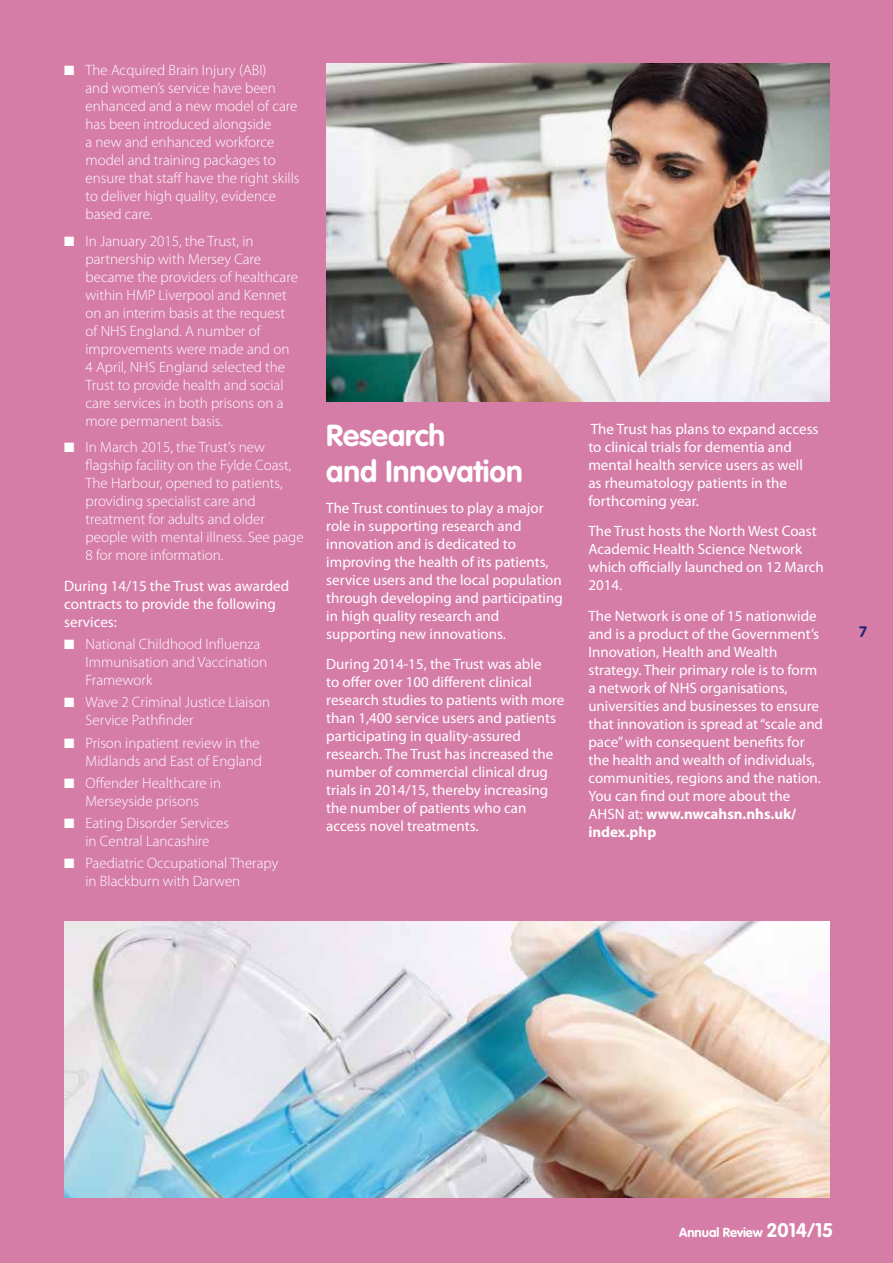
<style>
.page{position:relative;width:893px;height:1263px;background:#d67da7}
.page>*{position:absolute;margin:0;border:0;box-sizing:border-box;transform-origin:0 0}
.t1{font:700 30px/36px "VAG Rounded";color:#fff}
.t2{font:15px/18px "Myriad Pro";color:#fff}
.t3{font:300 15px/18px "Myriad Pro";color:#fff}
.t4{font:700 15px "VAG Rounded";color:#27257a}
.t5{font:700 12.9px "VAG Rounded";color:#fff}
.s1{font-weight:700}
.s2{font-size:19.5px}
</style>
<div class="page">
<img style="left:326px;top:64px;width:503px;height:337px">
<img style="left:64px;top:921px;width:765px;height:276px">
<p class="t3" style="left:85px;top:61px;width:215px;text-indent:-21px">■ The Acquired Brain Injury (ABI)<br>and women’s service have been enhanced and a new model of care has been introduced alongside<br>a new and enhanced workforce model and training packages to ensure that staff have the right skills to deliver high quality, evidence based care.</p>
<p class="t3" style="left:85px;top:232px;width:214px;text-indent:-21px">■ In January 2015, the Trust, in partnership with Mersey Care became the providers of healthcare within HMP Liverpool and Kennet on an interim basis at the request of NHS England. A number of improvements were made and on<br>4 April, NHS England selected the<br>Trust to provide health and social care services in both prisons on a more permanent basis.</p>
<p class="t3" style="left:85px;top:438px;width:220px;text-indent:-21px">■ In March 2015, the Trust’s new flagship facility on the Fylde Coast,<br>The Harbour, opened to patients, providing specialist care and treatment for adults and older people with mental illness. See page<br>8 for more information.</p>
<p class="t2" style="left:64px;top:577px;width:226px">During 14/15 the Trust was awarded contracts to provide the following services:</p>
<p class="t3" style="left:85px;top:635px;width:183px;text-indent:-21px">■ National Childhood Influenza<br>Immunisation and Vaccination<br>Framework</p>
<p class="t3" style="left:85px;top:694px;width:186px;text-indent:-21px">■ Wave 2 Criminal Justice Liaison<br>Service Pathfinder</p>
<p class="t3" style="left:64px;top:734px;width:199px;text-align:right">■ Prison inpatient review in the<br>Midlands and East of England</p>
<p class="t3" style="left:64px;top:774px;width:158px;text-align:center">■ Offender Healthcare in<br>Merseyside prisons</p>
<p class="t3" style="left:64px;top:814px;width:166px;text-align:center">■ Eating Disorder Services in Central Lancashire</p>
<p class="t3" style="left:85px;top:855px;width:194px;text-indent:-21px">■ Paediatric Occupational Therapy in Blackburn with Darwen</p>
<h1 class="t1" style="left:326px;top:417px;width:198px">Research<br>and Innovation</h1>
<p class="t2" style="left:326px;top:499px;width:238px">The Trust continues to play a major role in supporting research and innovation and is dedicated to improving the health of its patients, service users and the local population through developing and participating in high quality research and supporting new innovations.</p>
<p class="t2" style="left:326px;top:656px;width:240px">During 2014-15, the Trust was able<br>to offer over 100 different clinical research studies to patients with more than 1,400 service users and patients participating in quality-assured research. The Trust has increased the number of commercial clinical drug trials in 2014/15, thereby increasing the number of patients who can access novel treatments.</p>
<p class="t2" style="left:588px;top:420px;width:232px">The Trust has plans to expand access to clinical trials for dementia and mental health service users as well as rheumatology patients in the forthcoming year.</p>
<p class="t2" style="left:588px;top:523px;width:237px">The Trust hosts the North West Coast<br>Academic Health Science Network which officially launched on 12 March<br>2014.</p>
<p class="t2" style="left:588px;top:607px;width:236px">The Network is one of 15 nationwide and is a product of the Government’s Innovation, Health and Wealth strategy. Their primary role is to form a network of NHS organisations, universities and businesses to ensure that innovation is spread at “scale and pace” with consequent benefits for the health and wealth of individuals, communities, regions and the nation.<br>You can find out more about the AHSN at: <span class="s1">www.nwcahsn.nhs.uk/ index.php</span></p>
<p class="t4" style="left:859px;top:623px;width:10px">7</p>
<p class="t5" style="left:679px;top:1224px;width:156px">Annual Review <span class="s2">2014/15</span></p>
</div>
